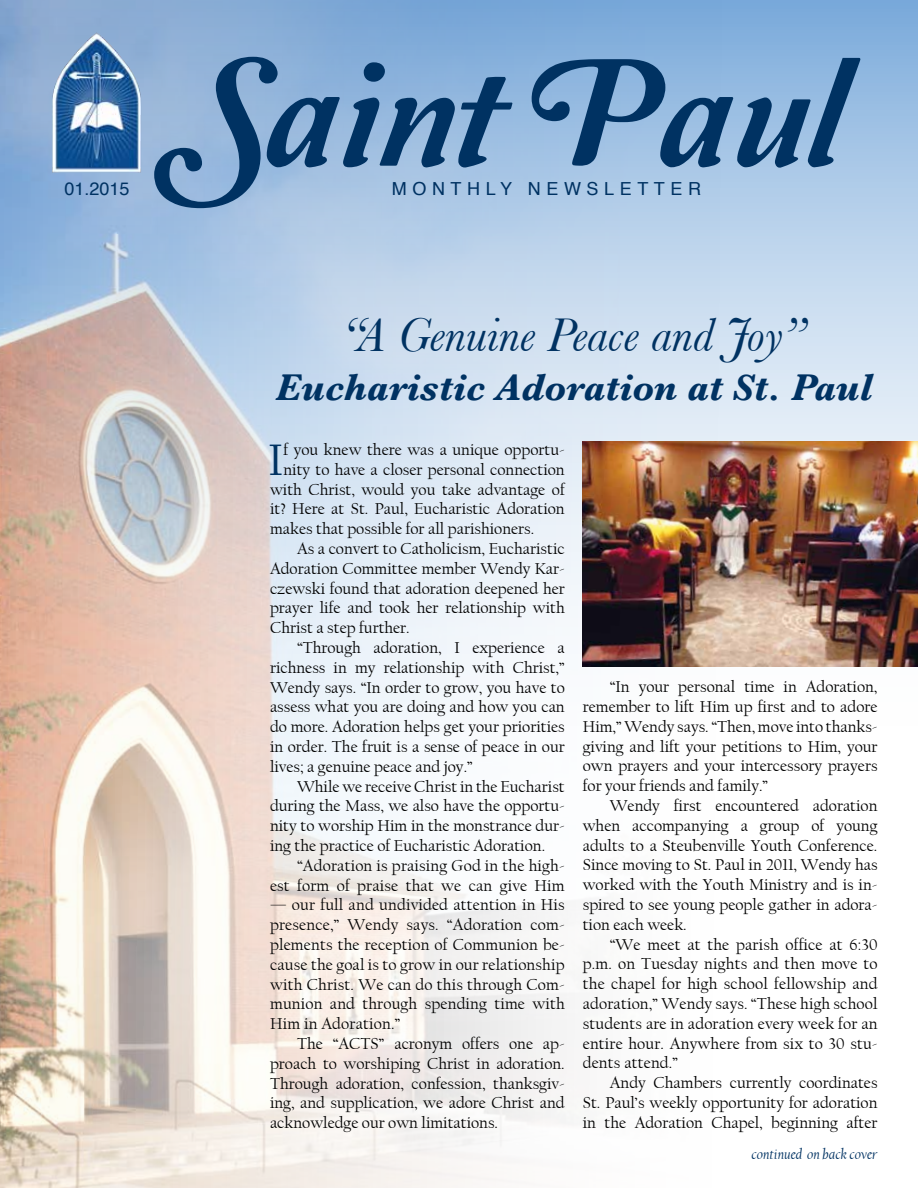
<style>
.page{position:relative;width:918px;height:1188px;background:#fff}
.page>*{position:absolute;margin:0;border:0;box-sizing:border-box;transform-origin:0 0}
.t1{font:159px "Amperzand";color:#003262}
.t2{font:italic 49.5px "Baskerville";color:#003262}
.t3{font:46.35px "Californian FB";color:#003262}
.t4{font:italic 700 39px "Baskerville";color:#003262}
.t5{font:18px "Helvetica";letter-spacing:.31em;color:#003262}
.t6{font:16.5px/19.8px "Californian FB";color:#000;text-align:justify}
.t7{font:italic 15px "Californian FB";color:#003262}
</style>
<div class="page">
<svg style="left:752px;top:0;width:166px;height:667px;background:#b4cfea"></svg>
<img style="left:0;top:0;width:752px;height:1188px">
<img style="left:52px;top:32px;width:89px;height:140px">
<img style="left:583px;top:441px;width:335px;height:225px">
<p class="t5" style="left:64px;top:175px;width:67px">01.2015</p>
<h1 class="t1" style="left:167px;top:31px;width:677px">Saint Paul</h1>
<p class="t5" style="left:392px;top:175px;width:311px">MONTHLY NEWSLETTER</p>
<h2 class="t2" style="left:342px;top:306px;width:465px">“A Genuine Peace and Joy”</h2>
<h3 class="t4" style="left:276px;top:365px;width:598px">Eucharistic Adoration at St. Paul</h3>
<h3 class="t3" style="left:268px;top:434px;width:17px">I</h3>
<p class="t6" style="left:283px;top:440px;width:283px">f you knew there was a unique opportu-</p>
<p class="t6" style="left:283px;top:460px;width:283px">nity to have a closer personal connection</p>
<p class="t6" style="left:270px;top:480px;width:296px">with Christ, would you take advantage of</p>
<p class="t6" style="left:270px;top:499px;width:296px">it? Here at St. Paul, Eucharistic Adoration</p>
<p class="t6" style="left:270px;top:519px;width:266px">makes that possible for all parishioners.</p>
<p class="t6" style="left:297px;top:539px;width:269px">As a convert to Catholicism, Eucharistic</p>
<p class="t6" style="left:270px;top:559px;width:296px">Adoration Committee member Wendy Kar-</p>
<p class="t6" style="left:270px;top:579px;width:296px">czewski found that adoration deepened her</p>
<p class="t6" style="left:270px;top:598px;width:296px">prayer life and took her relationship with</p>
<p class="t6" style="left:270px;top:618px;width:141px">Christ a step further.</p>
<p class="t6" style="left:297px;top:638px;width:269px">“Through adoration, I experience a</p>
<p class="t6" style="left:270px;top:658px;width:296px">richness in my relationship with Christ,”</p>
<p class="t6" style="left:270px;top:678px;width:296px">Wendy says. “In order to grow, you have to</p>
<p class="t6" style="left:270px;top:697px;width:296px">assess what you are doing and how you can</p>
<p class="t6" style="left:270px;top:717px;width:296px">do more. Adoration helps get your priorities</p>
<p class="t6" style="left:270px;top:737px;width:296px">in order. The fruit is a sense of peace in our</p>
<p class="t6" style="left:270px;top:757px;width:204px">lives; a genuine peace and joy.”</p>
<p class="t6" style="left:297px;top:777px;width:269px">While we receive Christ in the Eucharist</p>
<p class="t6" style="left:270px;top:796px;width:296px">during the Mass, we also have the opportu-</p>
<p class="t6" style="left:270px;top:816px;width:296px">nity to worship Him in the monstrance dur-</p>
<p class="t6" style="left:270px;top:836px;width:277px">ing the practice of Eucharistic Adoration.</p>
<p class="t6" style="left:297px;top:856px;width:269px">“Adoration is praising God in the high-</p>
<p class="t6" style="left:270px;top:876px;width:296px">est form of praise that we can give Him</p>
<p class="t6" style="left:270px;top:895px;width:296px">— our full and undivided attention in His presence,” Wendy says. “Adoration com&shy;plements the reception of Communion be&shy;cause the goal is to grow in our relationship with Christ. We can do this through Com&shy;munion and through spending time with Him in Adoration.”</p>
<p class="t6" style="left:270px;top:1034px;width:296px;text-indent:27px">The “ACTS” acronym offers one ap&shy;proach to worshiping Christ in adoration.<br>Through adoration, confession, thanksgiv&shy;ing, and supplication, we adore Christ and acknowledge our own limitations.</p>
<p class="t6" style="left:583px;top:677px;width:296px;text-indent:27px">“In your personal time in Adoration, remember to lift Him up first and to adore Him,” Wendy says. “Then, move into thanks&shy;giving and lift your petitions to Him, your own prayers and your intercessory prayers for your friends and family.”</p>
<p class="t6" style="left:583px;top:796px;width:296px;text-indent:27px">Wendy first encountered adoration when accompanying a group of young adults to a Steubenville Youth Conference.<br>Since moving to St. Paul in 2011, Wendy has worked with the Youth Ministry and is in&shy;spired to see young people gather in adora&shy;tion each week.</p>
<p class="t6" style="left:583px;top:934px;width:296px;text-indent:27px">“We meet at the parish office at 6:30 p.m. on Tuesday nights and then move to the chapel for high school fellowship and adoration,” Wendy says. “These high school students are in adoration every week for an entire hour. Anywhere from six to 30 stu&shy;dents attend.”</p>
<p class="t6" style="left:583px;top:1073px;width:296px;text-indent:27px">Andy Chambers currently coordinates St. Paul’s weekly opportunity for adoration in the Adoration Chapel, beginning after</p>
<p class="t7" style="left:751px;top:1145px;width:128px">continued on back cover</p>
</div>
